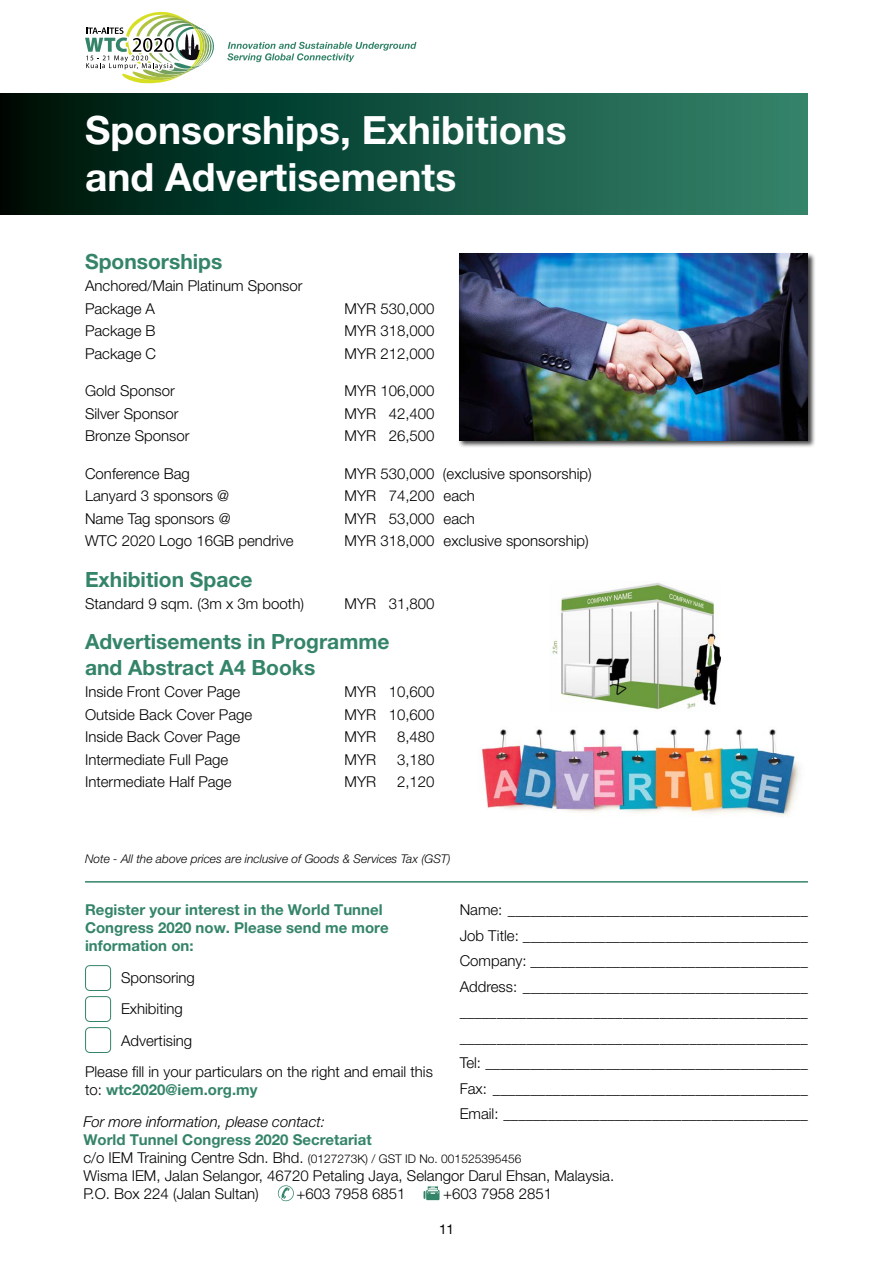
<style>
.page{position:relative;width:893px;height:1263px;background:#fff}
.page>*{position:absolute;margin:0;border:0;box-sizing:border-box;transform-origin:0 0}
.t1{font:700 39px/46.8px "Helvetica Neue LT Pro";color:#fff}
.t2{font:700 21px/25.2px "Helvetica Neue LT Pro";color:#34846a}
.t3{font:300 15px/25.5px "Helvetica Neue LT Pro";color:#000}
.t4{font:700 15px/18px "Helvetica Neue LT Pro";color:#34846a}
.t5{font:italic 300 15px "Helvetica Neue LT Pro";color:#000}
.t6{font:13.5px "Helvetica Neue LT Pro";color:#000}
.t7{font:300 12px "Helvetica Neue LT Pro";color:#000}
.t8{font:italic 300 12px "Helvetica Neue LT Pro";color:#000}
.s1{font-weight:300;color:#000}
.s2{font-size:15px}
</style>
<div class="page">
<svg style="left:227px;top:42px;width:189px;height:20px"></svg>
<svg style="left:85px;top:11px;width:129px;height:73px"></svg>
<div style="left:0;top:94px;width:808px;height:121px;background:linear-gradient(to right,#00140a,#33886f)"></div>
<img style="left:549px;top:582px;width:172px;height:128px">
<div style="left:457px;top:252px;width:358px;height:196px;background:#000;opacity:.75"></div>
<img style="left:459px;top:254px;width:349px;height:187px">
<img style="left:481px;top:729px;width:318px;height:88px">
<hr style="left:85px;top:881px;width:723px;height:2px;background:#34846a">
<svg style="left:85px;top:965px;width:27px;height:88px"></svg>
<svg style="left:278px;top:1185px;width:16px;height:16px"></svg>
<svg style="left:423px;top:1186px;width:17px;height:14px"></svg>
<h1 class="t1" style="left:85px;top:106px;width:483px">Sponsorships, Exhibitions and Advertisements</h1>
<h2 class="t2" style="left:85px;top:248px;width:139px">Sponsorships</h2>
<p class="t3" style="left:85px;top:274px;width:219px;line-height:22.5px">Anchored/Main Platinum Sponsor<br>Package A</p>
<p class="t3" style="left:345px;top:295px;width:92px">MYR 530,000</p>
<p class="t3" style="left:85px;top:318px;width:72px">Package B</p>
<p class="t3" style="left:345px;top:318px;width:92px">MYR 318,000</p>
<p class="t3" style="left:85px;top:340px;width:73px">Package C</p>
<p class="t3" style="left:345px;top:340px;width:92px">MYR 212,000</p>
<p class="t3" style="left:85px;top:378px;width:91px">Gold Sponsor</p>
<p class="t3" style="left:345px;top:378px;width:92px">MYR 106,000</p>
<p class="t3" style="left:85px;top:400px;width:95px">Silver Sponsor</p>
<p class="t3" style="left:345px;top:400px;width:91px">MYR 42,400</p>
<p class="t3" style="left:85px;top:423px;width:106px">Bronze Sponsor</p>
<p class="t3" style="left:345px;top:423px;width:91px">MYR 26,500</p>
<p class="t3" style="left:85px;top:460px;width:106px">Conference Bag</p>
<p class="t3" style="left:345px;top:460px;width:249px">MYR 530,000 (exclusive sponsorship)</p>
<p class="t3" style="left:85px;top:483px;width:146px">Lanyard 3 sponsors @</p>
<p class="t3" style="left:345px;top:483px;width:132px">MYR 74,200 each</p>
<p class="t3" style="left:85px;top:505px;width:147px">Name Tag sponsors @</p>
<p class="t3" style="left:345px;top:505px;width:132px">MYR 53,000 each</p>
<p class="t3" style="left:85px;top:528px;width:210px">WTC 2020 Logo 16GB pendrive</p>
<p class="t3" style="left:345px;top:528px;width:246px">MYR 318,000 exclusive sponsorship)</p>
<h2 class="t2" style="left:85px;top:566px;width:169px">Exhibition Space</h2>
<p class="t3" style="left:85px;top:591px;width:220px">Standard 9 sqm. (3m x 3m booth)</p>
<p class="t3" style="left:345px;top:591px;width:91px">MYR 31,800</p>
<h2 class="t2" style="left:85px;top:629px;width:306px">Advertisements in Programme and Abstract A4 Books</h2>
<p class="t3" style="left:85px;top:679px;width:157px">Inside Front Cover Page</p>
<p class="t3" style="left:345px;top:679px;width:91px">MYR 10,600</p>
<p class="t3" style="left:85px;top:701px;width:169px">Outside Back Cover Page</p>
<p class="t3" style="left:345px;top:701px;width:91px">MYR 10,600</p>
<p class="t3" style="left:85px;top:724px;width:157px">Inside Back Cover Page</p>
<p class="t3" style="left:345px;top:724px;width:33px">MYR</p>
<p class="t3" style="left:397px;top:724px;width:39px">8,480</p>
<p class="t3" style="left:85px;top:746px;width:145px">Intermediate Full Page</p>
<p class="t3" style="left:345px;top:746px;width:33px">MYR</p>
<p class="t3" style="left:397px;top:746px;width:39px">3,180</p>
<p class="t3" style="left:85px;top:769px;width:148px">Intermediate Half Page</p>
<p class="t3" style="left:345px;top:769px;width:33px">MYR</p>
<p class="t3" style="left:397px;top:769px;width:39px">2,120</p>
<p class="t8" style="left:85px;top:852px;width:367px">Note - All the above prices are inclusive of Goods &amp; Services Tax (GST)</p>
<p class="t4" style="left:85px;top:901px;width:305px">Register your interest in the World Tunnel<br>Congress 2020 now. Please send me more information on:</p>
<p class="t3" style="left:121px;top:964px;width:75px">Sponsoring</p>
<p class="t3" style="left:121px;top:996px;width:63px">Exhibiting</p>
<p class="t3" style="left:121px;top:1027px;width:73px">Advertising</p>
<p class="t3" style="left:85px;top:1059px;width:349px">Please fill in your particulars on the right and email this</p>
<p class="t4" style="left:85px;top:1081px;width:174px"><span class="s1">to:</span> wtc2020@iem.org.my</p>
<p class="t3" style="left:460px;top:897px;width:350px;text-align:justify">Name: ________________________________________ Job Title: ______________________________________ Company: _____________________________________ Address: ______________________________________ _______________________________________________ _______________________________________________ Tel: ___________________________________________ Fax: __________________________________________ Email: _________________________________________</p>
<p class="t5" style="left:83px;top:1113px;width:243px">For more information, please contact:</p>
<p class="t4" style="left:83px;top:1131px;width:290px">World Tunnel Congress 2020 Secretariat</p>
<p class="t7" style="left:83px;top:1152px;width:440px"><span class="s2">c/o IEM Training Centre Sdn. Bhd.</span> (0127273K) / GST ID No. 001525395456</p>
<p class="t3" style="left:83px;top:1167px;width:532px;line-height:18px">Wisma IEM, Jalan Selangor, 46720 Petaling Jaya, Selangor Darul Ehsan, Malaysia.<br>P.O. Box 224 (Jalan Sultan)</p>
<p class="t3" style="left:296px;top:1181px;width:111px">+603 7958 6851</p>
<p class="t3" style="left:443px;top:1181px;width:111px">+603 7958 2851</p>
<p class="t6" style="left:439px;top:1221px;width:17px">11</p>
</div>
